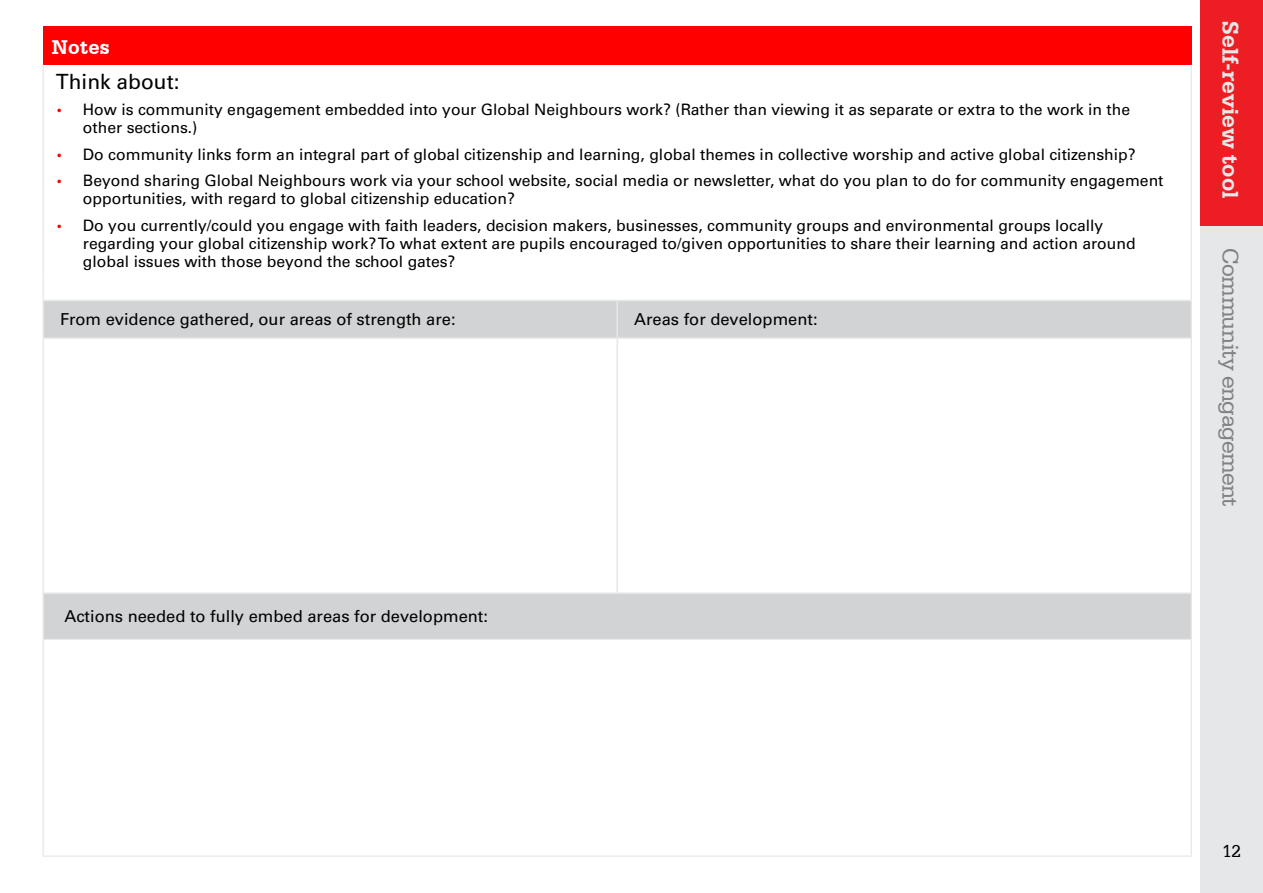
<style>
.page{position:relative;width:1263px;height:893px;background:#fff}
.page>*{position:absolute;margin:0;border:0;box-sizing:border-box;transform-origin:0 0}
.t1{font:24px "Serifa BT";letter-spacing:-.035em;color:#808285}
.t2{font:700 24px "Serifa BT";color:#e6e7e8}
.t3{font:21px "Univers CA";color:#000}
.t4{font:700 21px "Serifa BT";letter-spacing:.01em;color:#fff}
.t5{font:18px "Serifa BT";color:#000}
.t6{font:16.5px "Univers CA";color:#000}
.t7{font:15.75px/18px "Univers CA";color:#000}
.s1{font-family:"Serifa BT";font-size:12px;color:#f00}
</style>
<div class="page">
<div style="left:1200px;top:94px;width:63px;height:799px;background:#e6e7e8"></div>
<div style="left:1200px;top:0;width:63px;height:226px;background:#ed1d24"></div>
<div style="left:43px;top:27px;width:1148px;height:38px;background:#f00"></div>
<svg style="left:44px;top:301px;width:1147px;height:338px"></svg>
<hr style="left:43px;top:65px;width:1px;height:210px;background:#e6e7e8">
<hr style="left:1191px;top:65px;width:1px;height:210px;background:#e6e7e8">
<svg style="left:43px;top:275px;width:1px;height:25px"></svg>
<svg style="left:1191px;top:275px;width:1px;height:25px"></svg>
<hr style="left:43px;top:300px;width:1px;height:38px;background:#e6e7e8">
<hr style="left:1191px;top:300px;width:1px;height:38px;background:#e6e7e8">
<hr style="left:43px;top:338px;width:1px;height:255px;background:#e6e7e8">
<hr style="left:1191px;top:338px;width:1px;height:255px;background:#e6e7e8">
<hr style="left:43px;top:593px;width:1px;height:46px;background:#e6e7e8">
<hr style="left:1191px;top:593px;width:1px;height:46px;background:#e6e7e8">
<hr style="left:43px;top:639px;width:1px;height:216px;background:#e6e7e8">
<hr style="left:1191px;top:639px;width:1px;height:216px;background:#e6e7e8">
<hr style="left:43px;top:855px;width:574px;height:2px;background:#e6e7e8">
<hr style="left:617px;top:855px;width:575px;height:2px;background:#e6e7e8">
<hr style="left:616px;top:301px;width:2px;height:36px;background:#e6e7e8">
<hr style="left:616px;top:339px;width:2px;height:253px;background:#e6e7e8">
<hr style="left:44px;top:300px;width:573px;height:1px;background:#e6e7e8">
<hr style="left:617px;top:300px;width:574px;height:1px;background:#e6e7e8">
<hr style="left:44px;top:337px;width:573px;height:2px;background:#e6e7e8">
<hr style="left:617px;top:337px;width:574px;height:2px;background:#e6e7e8">
<hr style="left:44px;top:592px;width:573px;height:2px;background:#e6e7e8">
<hr style="left:617px;top:592px;width:574px;height:2px;background:#e6e7e8">
<hr style="left:44px;top:639px;width:573px;height:1px;background:#e6e7e8">
<hr style="left:617px;top:639px;width:574px;height:1px;background:#e6e7e8">
<h2 class="t4" style="left:52px;top:34px;width:59px">Notes</h2>
<h2 class="t3" style="left:56px;top:69px;width:125px">Think about:</h2>
<p class="t7" style="left:83px;top:101px;width:1049px;text-indent:-27px"><span class="s1">•</span> How is community engagement embedded into your Global Neighbours work? (Rather than viewing it as separate or extra to the work in the other sections.)</p>
<p class="t7" style="left:56px;top:145px;width:1081px"><span class="s1">•</span> Do community links form an integral part of global citizenship and learning, global themes in collective worship and active global citizenship?</p>
<p class="t7" style="left:83px;top:172px;width:1082px;text-indent:-27px"><span class="s1">•</span> Beyond sharing Global Neighbours work via your school website, social media or newsletter, what do you plan to do for community engagement opportunities, with regard to global citizenship education?</p>
<p class="t7" style="left:83px;top:216px;width:1054px;text-indent:-27px"><span class="s1">•</span> Do you currently/could you engage with faith leaders, decision makers, businesses, community groups and environmental groups locally regarding your global citizenship work? To what extent are pupils encouraged to/given opportunities to share their learning and action around global issues with those beyond the school gates?</p>
<p class="t6" style="left:60px;top:310px;width:397px">From evidence gathered, our areas of strength are:</p>
<p class="t6" style="left:634px;top:310px;width:185px">Areas for development:</p>
<p class="t6" style="left:64px;top:607px;width:425px">Actions needed to fully embed areas for development:</p>
<h1 class="t2" style="left:1245px;top:21px;width:178px;rotate:90deg">Self-review tool</h1>
<h1 class="t1" style="left:1245px;top:248px;width:260px;rotate:90deg">Community engagement</h1>
<p class="t5" style="left:1222px;top:840px;width:21px">12</p>
</div>
